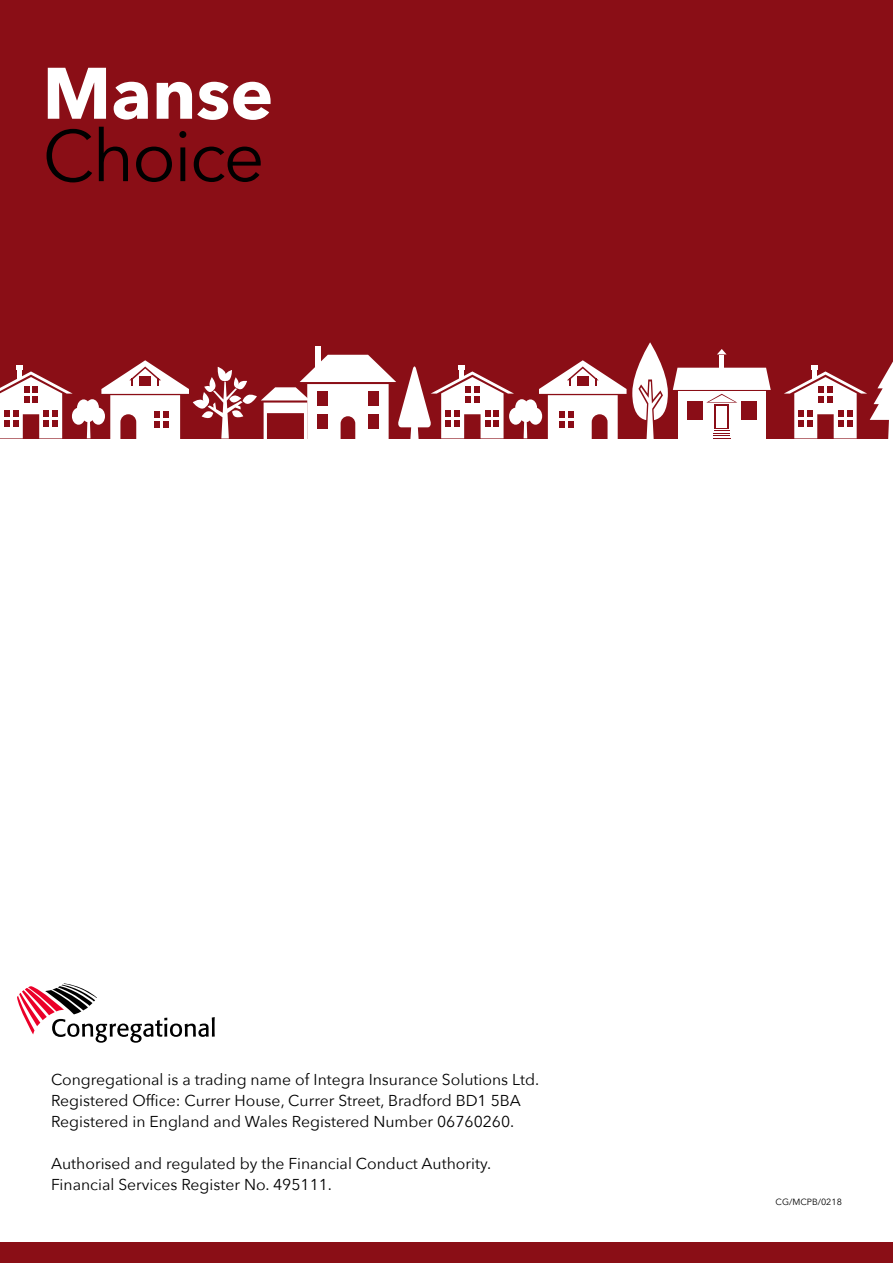
<style>
.page{position:relative;width:893px;height:1263px;background:#fff}
.page>*{position:absolute;margin:0;border:0;box-sizing:border-box;transform-origin:0 0}
.Section_Title{font:72px/62.4px "Avenir Next";letter-spacing:-.03em;color:#000}
.t1{font:15.75px "Avenir Next";color:#000}
.t2{font:9px "Avenir Next";color:#000}
.s1{font-weight:700;color:#fff}
</style>
<div class="page">
<div style="left:0;top:0;width:893px;height:438px;background:#8a0e16"></div>
<div style="left:0;top:1242px;width:893px;height:21px;background:#8a0e16"></div>
<svg style="left:63px;top:983px;width:34px;height:15px"></svg>
<svg style="left:17px;top:985px;width:198px;height:58px"></svg>
<svg style="left:784px;top:361px;width:109px;height:78px"></svg>
<svg style="left:0;top:342px;width:771px;height:97px"></svg>
<div style="left:559px;top:411px;width:6px;height:7px;background:#8a0d17"></div>
<div style="left:568px;top:411px;width:6px;height:7px;background:#8a0d17"></div>
<div style="left:568px;top:421px;width:6px;height:7px;background:#8a0d17"></div>
<div style="left:559px;top:421px;width:6px;height:7px;background:#8a0d17"></div>
<p class="Section_Title" style="left:43px;top:59px;width:232px"><span class="s1">Manse<br></span>Choice</p>
<p class="t1" style="left:51px;top:1067px;width:490px">Congregational is a trading name of Integra Insurance Solutions Ltd.</p>
<p class="t1" style="left:51px;top:1088px;width:471px">Registered Office: Currer House, Currer Street, Bradford BD1 5BA</p>
<p class="t1" style="left:51px;top:1109px;width:465px">Registered in England and Wales Registered Number 06760260.</p>
<p class="t1" style="left:51px;top:1151px;width:442px">Authorised and regulated by the Financial Conduct Authority.</p>
<p class="t1" style="left:51px;top:1172px;width:283px">Financial Services Register No. 495111.</p>
<p class="t2" style="left:775px;top:1195px;width:68px">CG/MCPB/0218</p>
</div>
